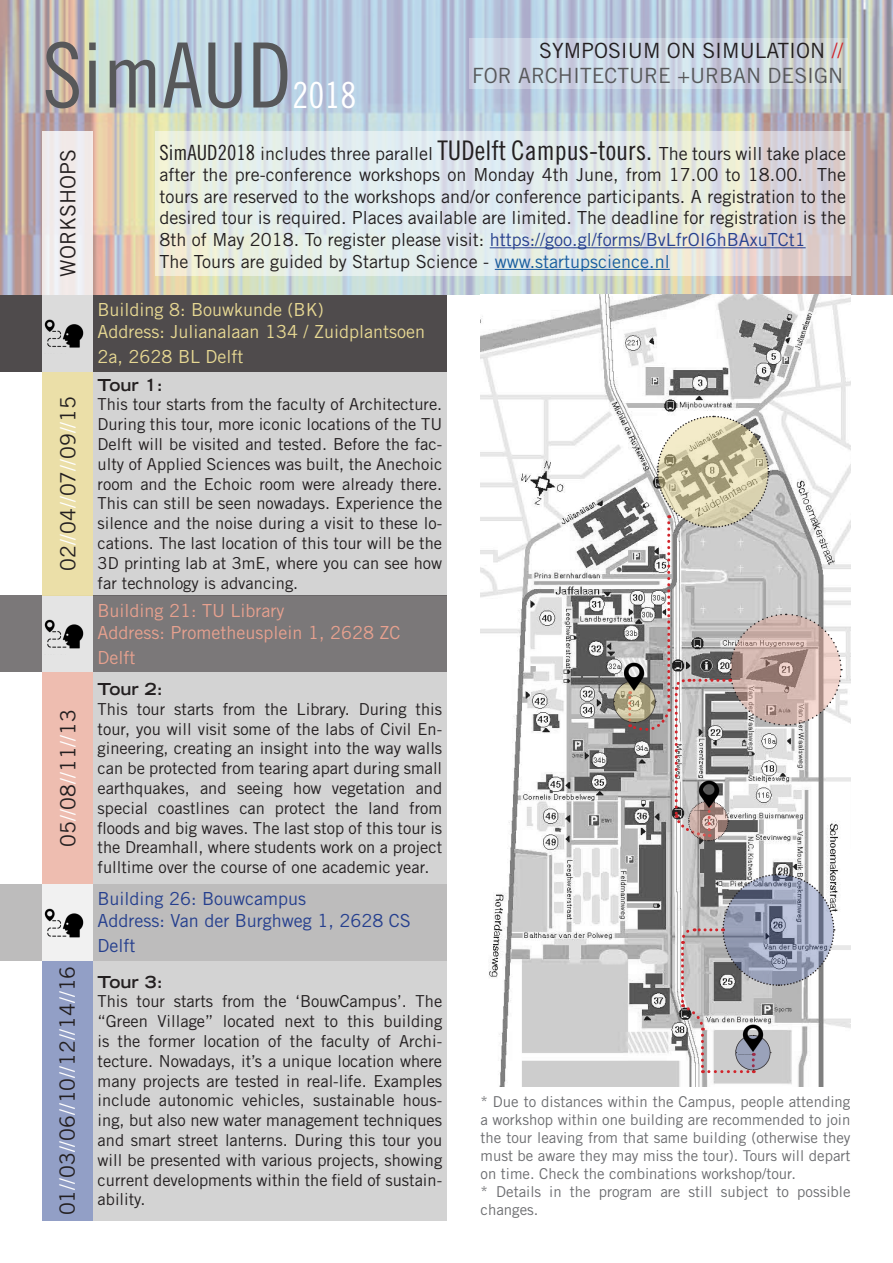
<style>
.page{position:relative;width:893px;height:1263px;background:#fff}
.page>*{position:absolute;margin:0;border:0;box-sizing:border-box;transform-origin:0 0}
.t1{font:90px "Trade Gothic LT Std Cn 18";color:#57585a}
.t2{font:36px "Trade Gothic LT Std Cn 18";color:#fff}
.t3{font:21px "Trade Gothic LT Std";color:#231f20}
.t4{font:21px "Trade Gothic LT Std";color:#57585a}
.t5{font:18px/21.6px "Trade Gothic LT Std";color:#231f20;text-align:justify}
.t6{font:18px/25.2px "Trade Gothic LT Std";color:#e7d893}
.t7{font:18px/25.2px "Trade Gothic LT Std";color:#e7a18f}
.t8{font:18px/25.2px "Trade Gothic LT Std";color:#253f8e}
.t9{font:16.5px/19.8px "Trade Gothic LT Std";color:#231f20;text-align:justify}
.t10{font:700 expanded 16.5px "Trade Gothic LT Std";color:#231f20}
.t11{font:15px/18px "Trade Gothic LT Std";color:#6c6d70;text-align:justify}
.s1{color:#d1232a}
.s2{color:#fff}
.s3{font-family:"Trade Gothic LT Std Cn 18";font-size:21px}
.s4{font-family:"Trade Gothic LT Std Cn 18";font-size:27px}
.s5{color:#253f8e}
.s6{color:#175d9e}
</style>
<div class="page">
<img style="left:0;top:0;width:893px;height:295px">
<svg style="left:469px;top:38px;width:378px;height:51px;background:#cbd5e1"></svg>
<div style="left:0;top:884px;width:446px;height:77px;background:#bdbcbc"></div>
<div style="left:0;top:595px;width:446px;height:77px;background:#7b7879"></div>
<div style="left:0;top:295px;width:446px;height:77px;background:#4f4b4c"></div>
<svg style="left:43px;top:295px;width:50px;height:926px;background:#e4e4e4"></svg>
<div style="left:43px;top:672px;width:50px;height:212px;background:#eebdb0"></div>
<div style="left:42px;top:961px;width:51px;height:259px;background:#929fc6"></div>
<div style="left:43px;top:372px;width:50px;height:223px;background:#ebdfa8"></div>
<img style="left:480px;top:295px;width:370px;height:791px">
<img style="left:43px;top:615px;width:44px;height:39px">
<div style="left:93px;top:961px;width:353px;height:259px;background:#d3d3d3"></div>
<div style="left:93px;top:672px;width:353px;height:212px;background:#d3d3d3"></div>
<div style="left:93px;top:372px;width:353px;height:223px;background:#d3d3d3"></div>
<img style="left:43px;top:903px;width:44px;height:39px">
<img style="left:43px;top:314px;width:44px;height:39px">
<svg style="left:155px;top:131px;width:695px;height:145px;background:#e1e5e4"></svg>
<hr style="left:490px;top:247px;width:316px;height:1px;background:#253f8e">
<hr style="left:495px;top:269px;width:175px;height:1px;background:#175d9e">
<svg style="left:613px;top:415px;width:229px;height:426px"></svg>
<img style="left:694px;top:779px;width:30px;height:31px">
<svg style="left:679px;top:873px;width:156px;height:200px"></svg>
<img style="left:738px;top:1023px;width:30px;height:31px">
<div style="left:43px;top:131px;width:50px;height:164px;background:#f0eae9"></div>
<p class="t1" style="left:43px;top:22px;width:251px">SimAUD</p>
<p class="t2" style="left:292px;top:73px;width:65px">2018</p>
<p class="t3" style="left:539px;top:38px;width:306px">SYMPOSIUM ON SIMULATION <span class="s1">//</span></p>
<p class="t4" style="left:472px;top:63px;width:373px">FOR ARCHITECTURE +URBAN DESIGN</p>
<p class="t3" style="left:55px;top:277px;width:129px;rotate:-90deg">WORKSHOPS</p>
<p class="t3" style="left:55px;top:571px;width:177px;rotate:-90deg">02<span class="s2">//</span>04<span class="s2">//</span>07<span class="s2">//</span>09<span class="s2">//</span>15</p>
<p class="t3" style="left:55px;top:847px;width:139px;rotate:-90deg">05<span class="s2">//</span>08<span class="s2">//</span>11<span class="s2">//</span>13</p>
<p class="t3" style="left:55px;top:1215px;width:251px;rotate:-90deg">01<span class="s2">//</span>03<span class="s2">//</span>06<span class="s2">//</span>10<span class="s2">//</span>12<span class="s2">//</span>14<span class="s2">//</span>16</p>
<p class="t5" style="left:159px;top:142px;width:688px"><span class="s3">SimAUD2018</span> includes three parallel <span class="s4">TUDelft Campus-tours.</span> The tours will take place after the pre-conference workshops on Monday 4th June, from 17.00 to 18.00. The tours are reserved to the workshops and/or conference participants. A registration to the desired tour is required. Places available are limited. The deadline for registration is the 8th of May 2018. To register please visit: <span class="s5">https://goo.gl/forms/BvLfrOI6hBAxuTCt1</span></p>
<p class="t5" style="left:159px;top:250px;width:512px">The Tours are guided by Startup Science - <span class="s6">www.startupscience.nl</span></p>
<p class="t6" style="left:98px;top:297px;width:228px">Building 8: Bouwkunde (BK)</p>
<p class="t6" style="left:98px;top:319px;width:329px">Address: Julianalaan 134 / Zuidplantsoen<br>2a, 2628 BL Delft</p>
<p class="t10" style="left:98px;top:374px;width:67px">Tour 1:</p>
<p class="t9" style="left:98px;top:394px;width:346px">This tour starts from the faculty of Architecture.<br>During this tour, more iconic locations of the TU Delft will be visited and tested. Before the fac&shy;ulty of Applied Sciences was built, the Anechoic room and the Echoic room were already there.<br>This can still be seen nowadays. Experience the silence and the noise during a visit to these lo&shy;cations. The last location of this tour will be the 3D printing lab at 3mE, where you can see how far technology is advancing.</p>
<p class="t7" style="left:98px;top:598px;width:189px">Building 21: TU Library</p>
<p class="t7" style="left:98px;top:619px;width:304px">Address: Prometheusplein 1, 2628 ZC<br>Delft</p>
<p class="t10" style="left:98px;top:678px;width:67px">Tour 2:</p>
<p class="t9" style="left:98px;top:699px;width:346px">This tour starts from the Library. During this tour, you will visit some of the labs of Civil En&shy;gineering, creating an insight into the way walls can be protected from tearing apart during small earthquakes, and seeing how vegetation and special coastlines can protect the land from floods and big waves. The last stop of this tour is the Dreamhall, where students work on a project fulltime over the course of one academic year.</p>
<p class="t8" style="left:98px;top:886px;width:210px">Building 26: Bouwcampus</p>
<p class="t8" style="left:98px;top:908px;width:315px">Address: Van der Burghweg 1, 2628 CS<br>Delft</p>
<p class="t10" style="left:98px;top:971px;width:67px">Tour 3:</p>
<p class="t9" style="left:98px;top:991px;width:346px">This tour starts from the ‘BouwCampus’. The “Green Village” located next to this building is the former location of the faculty of Archi&shy;tecture. Nowadays, it’s a unique location where many projects are tested in real-life. Examples include autonomic vehicles, sustainable hous&shy;ing, but also new water management techniques and smart street lanterns. During this tour you will be presented with various projects, showing current developments within the field of sustain&shy;ability.</p>
<p class="t11" style="left:480px;top:1092px;width:371px">* Due to distances within the Campus, people attending a workshop within one building are recommended to join the tour leaving from that same building (otherwise they must be aware they may miss the tour). Tours will depart on time. Check the combinations workshop/tour.</p>
<p class="t11" style="left:480px;top:1182px;width:371px">* Details in the program are still subject to possible changes.</p>
</div>
